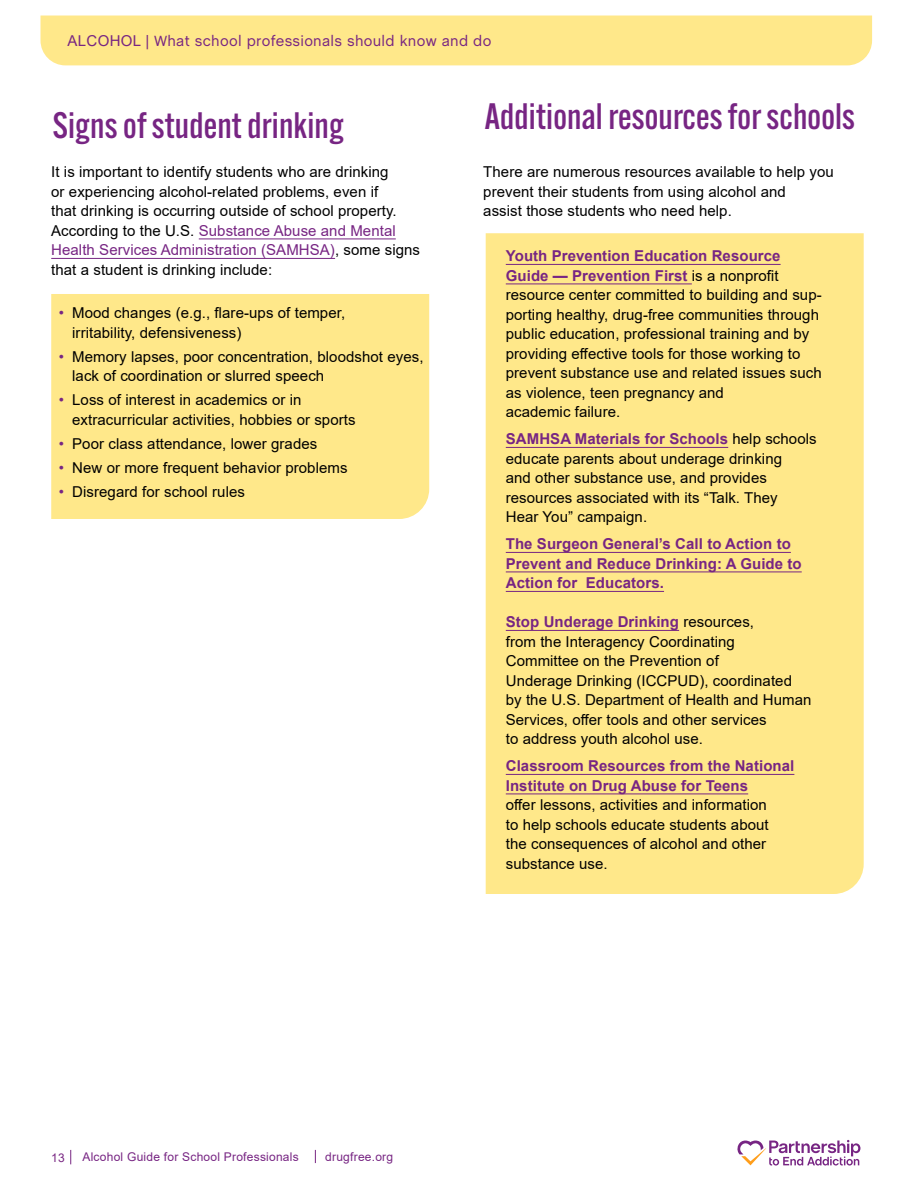
<style>
.page{position:relative;width:918px;height:1188px;background:#fff}
.page>*{position:absolute;margin:0;border:0;box-sizing:border-box;transform-origin:0 0}
.t1{font:500 36px "Alternate Gothic ATF";letter-spacing:.005em;color:#772583}
.t2{font:15px/19.5px "Arial";letter-spacing:.005em;color:#000}
.t3{font:700 15px/19.5px "Arial";letter-spacing:.005em;color:#772583}
.t4{font:15px "Chalet";letter-spacing:.02em;color:#782682}
.t5{font:12px "Arial";letter-spacing:.02em;color:#772583}
.t6{font:12px "Arial";color:#782682}
.s1{font-family:"Arial"}
.s2{color:#772583}
.s3{font-weight:700;color:#772583}
</style>
<div class="page">
<div style="left:40px;top:16px;width:832px;height:49px;background:#ffe88a"></div>
<svg style="left:70px;top:1150px;width:1px;height:14px"></svg>
<svg style="left:315px;top:1150px;width:1px;height:13px"></svg>
<svg style="left:737px;top:1140px;width:123px;height:26px"></svg>
<div style="left:486px;top:233px;width:378px;height:661px;background:#ffe88a"></div>
<div style="left:51px;top:294px;width:378px;height:225px;background:#ffe88a"></div>
<hr style="left:199px;top:239px;width:197px;height:1px;background:#772583">
<hr style="left:51px;top:258px;width:284px;height:1px;background:#772583">
<hr style="left:506px;top:264px;width:275px;height:1px;background:#772583">
<hr style="left:506px;top:284px;width:186px;height:1px;background:#772583">
<hr style="left:506px;top:447px;width:222px;height:1px;background:#772583">
<hr style="left:506px;top:552px;width:285px;height:1px;background:#772583">
<hr style="left:506px;top:572px;width:296px;height:1px;background:#772583">
<hr style="left:506px;top:591px;width:158px;height:1px;background:#772583">
<hr style="left:506px;top:630px;width:173px;height:1px;background:#772583">
<hr style="left:506px;top:774px;width:288px;height:1px;background:#772583">
<hr style="left:506px;top:794px;width:242px;height:1px;background:#772583">
<p class="t4" style="left:68px;top:32px;width:425px"><span class="s1">ALCOHOL |</span> What school professionals should know and do</p>
<h1 class="t1" style="left:53px;top:102px;width:293px">Signs of student drinking</h1>
<p class="t2" style="left:51px;top:162px;width:370px">It is important to identify students who are drinking<br>or experiencing alcohol-related problems, even if<br>that drinking is occurring outside of school property.<br>According to the U.S. <span class="s2">Substance Abuse and Mental Health Services Administration (SAMHSA)</span>, some signs that a student is drinking include:</p>
<p class="t2" style="left:72px;top:303px;width:275px;text-indent:-13px"><span class="s2">•</span> Mood changes (e.g., flare-ups of temper, irritability, defensiveness)</p>
<p class="t2" style="left:72px;top:347px;width:353px;text-indent:-13px"><span class="s2">•</span> Memory lapses, poor concentration, bloodshot eyes, lack of coordination or slurred speech</p>
<p class="t2" style="left:72px;top:390px;width:285px;text-indent:-13px"><span class="s2">•</span> Loss of interest in academics or in extracurricular activities, hobbies or sports</p>
<p class="t2" style="left:59px;top:434px;width:260px"><span class="s2">•</span> Poor class attendance, lower grades</p>
<p class="t2" style="left:59px;top:458px;width:290px"><span class="s2">•</span> New or more frequent behavior problems</p>
<p class="t2" style="left:59px;top:482px;width:188px"><span class="s2">•</span> Disregard for school rules</p>
<h1 class="t1" style="left:485px;top:94px;width:372px">Additional resources for schools</h1>
<p class="t2" style="left:483px;top:162px;width:352px">There are numerous resources available to help you prevent their students from using alcohol and<br>assist those students who need help.</p>
<p class="t2" style="left:506px;top:246px;width:318px"><span class="s3">Youth Prevention Education Resource Guide — Prevention First</span> is a nonprofit resource center committed to building and sup&shy;porting healthy, drug-free communities through public education, professional training and by providing effective tools for those working to prevent substance use and related issues such as violence, teen pregnancy and<br>academic failure.</p>
<p class="t2" style="left:506px;top:429px;width:312px"><span class="s3">SAMHSA Materials for Schools</span> help schools educate parents about underage drinking<br>and other substance use, and provides resources associated with its “Talk. They<br>Hear You” campaign.</p>
<p class="t3" style="left:506px;top:535px;width:297px">The Surgeon General’s Call to Action to<br>Prevent and Reduce Drinking: A Guide to<br>Action for Educators.</p>
<p class="t2" style="left:506px;top:612px;width:307px"><span class="s3">Stop Underage Drinking</span> resources,<br>from the Interagency Coordinating Committee on the Prevention of<br>Underage Drinking (ICCPUD), coordinated by the U.S. Department of Health and Human Services, offer tools and other services<br>to address youth alcohol use.</p>
<p class="t3" style="left:506px;top:757px;width:290px">Classroom Resources from the National<br>Institute on Drug Abuse for Teens</p>
<p class="t2" style="left:506px;top:795px;width:264px">offer lessons, activities and information to help schools educate students about the consequences of alcohol and other substance use.</p>
<p class="t6" style="left:51px;top:1149px;width:15px">13</p>
<p class="t5" style="left:82px;top:1149px;width:218px">Alcohol Guide for School Professionals</p>
<p class="t5" style="left:325px;top:1148px;width:70px">drugfree.org</p>
</div>
